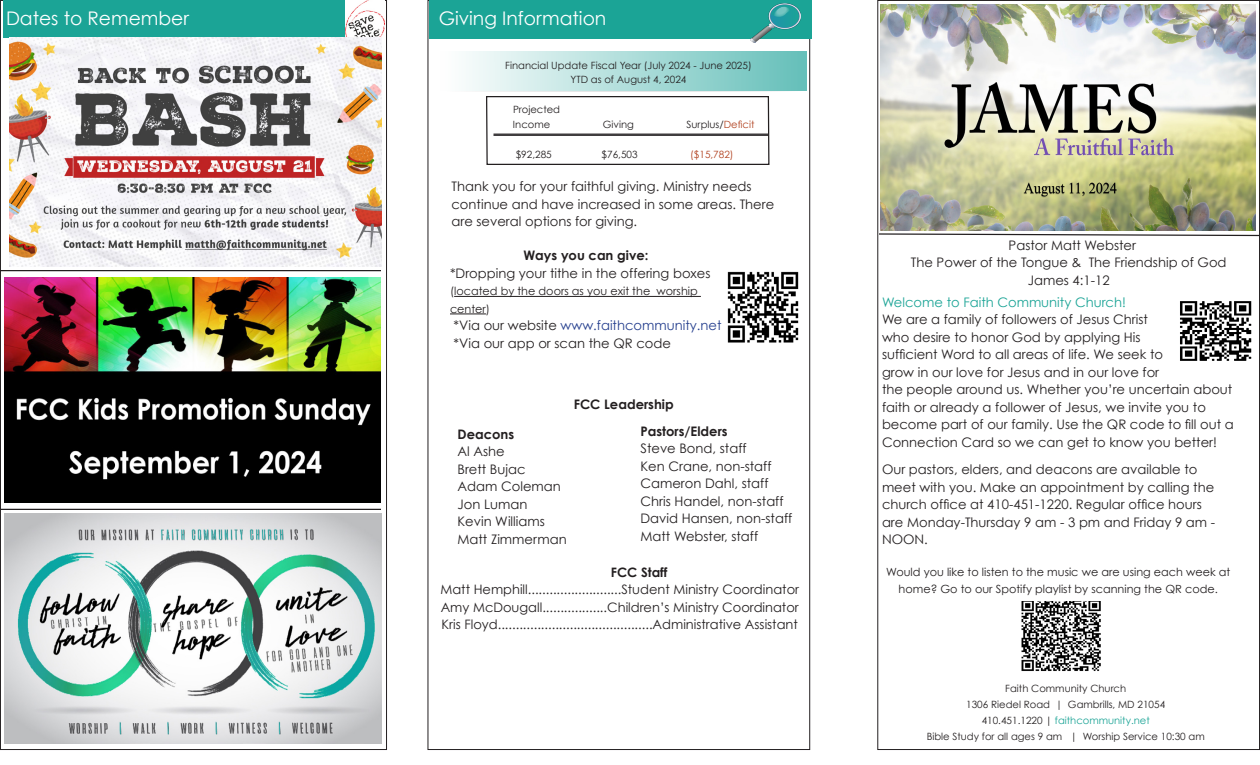
<style>
.page{position:relative;width:1260px;height:765px;background:#fff}
.page>*{position:absolute;margin:0;border:0;box-sizing:border-box;transform-origin:0 0}
.t1{font:18.75px "Century Gothic";color:#fff}
.t2{font:13.12px/17.5px "Century Gothic";color:#231f20}
.t3{font:13.12px "Century Gothic";color:#253f8e}
.t4{font:13.12px "Century Gothic";color:#1ba496}
.t5{font:700 13.12px "Century Gothic";color:#231f20}
.t6{font:13px/17.5px "Century Gothic";color:#231f20}
.t7{font:11.25px/17.5px "Century Gothic";color:#231f20;text-align:center}
.t8{font:10px/16.2px "Century Gothic";color:#231f20;text-align:center}
.t9{font:10px "Century Gothic";color:#b1411f}
.s1{color:#b1411f}
.s2{font-weight:700}
.s3{color:#231f20}
.s4{color:#1ba496}
</style>
<div class="page">
<svg style="left:486px;top:96px;width:284px;height:69px"></svg>
<div style="left:440px;top:51px;width:368px;height:41px;background:linear-gradient(to right,#fff,#64bfb9);border:1px solid #fff"></div>
<div style="left:3px;top:0;width:381px;height:38px;background:#1ba496"></div>
<img style="left:1180px;top:301px;width:72px;height:60px">
<hr style="left:493px;top:133px;width:275px;height:3px;background:#403d3f">
<div style="left:429px;top:0;width:383px;height:39px;background:#1ba496"></div>
<img style="left:750px;top:3px;width:51px;height:39px">
<hr style="left:0;top:270px;width:381px;height:1px;background:#231f20">
<svg style="left:878px;top:233px;width:382px;height:4px"></svg>
<img style="left:727px;top:271px;width:72px;height:72px">
<img style="left:1021px;top:601px;width:80px;height:70px">
<img style="left:346px;top:0;width:39px;height:38px">
<hr style="left:454px;top:296px;width:247px;height:1px;background:#231f20">
<hr style="left:450px;top:314px;width:36px;height:1px;background:#231f20">
<img style="left:881px;top:4px;width:374px;height:227px">
<hr style="left:0;top:509px;width:381px;height:1px;background:#231f20">
<img style="left:4px;top:278px;width:377px;height:224px">
<img style="left:4px;top:513px;width:377px;height:231px">
<img style="left:9px;top:38px;width:372px;height:229px">
<p class="t1" style="left:6px;top:6px;width:185px">Dates to Remember</p>
<p class="t1" style="left:439px;top:6px;width:169px">Giving Information</p>
<p class="t8" style="left:505px;top:58px;width:248px;line-height:13.8px">Financial Update Fiscal Year (July 2024 - June 2025)<br>YTD as of August 4, 2024</p>
<p class="t8" style="left:513px;top:101px;width:49px;line-height:15px;text-align:left">Projected<br>Income</p>
<p class="t8" style="left:603px;top:116px;width:33px">Giving</p>
<p class="t8" style="left:687px;top:116px;width:69px">Surplus/<span class="s1">Deficit</span></p>
<p class="t8" style="left:516px;top:146px;width:38px">$92,285</p>
<p class="t8" style="left:602px;top:146px;width:38px">$76,503</p>
<p class="t9" style="left:690px;top:148px;width:45px">($15,782)</p>
<p class="t2" style="left:452px;top:178px;width:324px">Thank you for your faithful giving. Ministry needs continue and have increased in some areas. There are several options for giving.</p>
<p class="t2" style="left:450px;top:247px;width:262px;text-indent:74px"><span class="s2">Ways you can give: </span>*Dropping your tithe in the offering boxes</p>
<p class="t7" style="left:450px;top:282px;width:249px;text-align:left">(located by the doors as you exit the worship center)</p>
<p class="t3" style="left:454px;top:318px;width:269px"><span class="s3">*Via our website</span> www.faithcommunity.net</p>
<p class="t2" style="left:454px;top:334px;width:219px">*Via our app or scan the QR code</p>
<p class="t5" style="left:574px;top:396px;width:102px">FCC Leadership</p>
<p class="t2" style="left:641px;top:422px;width:153px"><span class="s2">Pastors/Elders<br></span>Steve Bond, staff<br>Ken Crane, non-staff<br>Cameron Dahl, staff<br>Chris Handel, non-staff<br>David Hansen, non-staff<br>Matt Webster, staff</p>
<p class="t6" style="left:440px;top:563px;width:360px;text-indent:170px"><span class="s2">FCC Staff<br></span>Matt Hemphill..........................Student Ministry Coordinator Amy McDougall..................Children’s Ministry Coordinator Kris Floyd...........................................Administrative Assistant</p>
<p class="t2" style="left:458px;top:425px;width:111px"><span class="s2">Deacons<br></span>Al Ashe<br>Brett Bujac<br>Adam Coleman<br>Jon Luman<br>Kevin Williams<br>Matt Zimmerman</p>
<p class="t2" style="left:911px;top:236px;width:317px;text-align:center">Pastor Matt Webster<br>The Power of the Tongue &amp; The Friendship of God<br>James 4:1-12</p>
<p class="t4" style="left:882px;top:294px;width:245px">Welcome to Faith Community Church!</p>
<p class="t2" style="left:882px;top:311px;width:352px">We are a family of followers of Jesus Christ<br>who desire to honor God by applying His<br>sufficient Word to all areas of life. We seek to<br>grow in our love for Jesus and in our love for<br>the people around us. Whether you’re uncertain about faith or already a follower of Jesus, we invite you to</p>
<p class="t2" style="left:882px;top:416px;width:353px">become part of our family. Use the QR code to fill out a</p>
<p class="t2" style="left:882px;top:433px;width:337px">Connection Card so we can get to know you better!</p>
<p class="t2" style="left:882px;top:461px;width:335px">Our pastors, elders, and deacons are available to meet with you. Make an appointment by calling the church office at 410-451-1220. Regular office hours are Monday-Thursday 9 am - 3 pm and Friday 9 am - NOON.</p>
<p class="t7" style="left:886px;top:563px;width:346px">Would you like to listen to the music we are using each week at home? Go to our Spotify playlist by scanning the QR code.</p>
<p class="t8" style="left:966px;top:680px;width:201px">Faith Community Church<br>1306 Riedel Road | Gambrills, MD 21054</p>
<p class="t8" style="left:927px;top:712px;width:280px">410.451.1220 | <span class="s4">faithcommunity.net<br></span>Bible Study for all ages 9 am | Worship Service 10:30 am</p>
</div>
